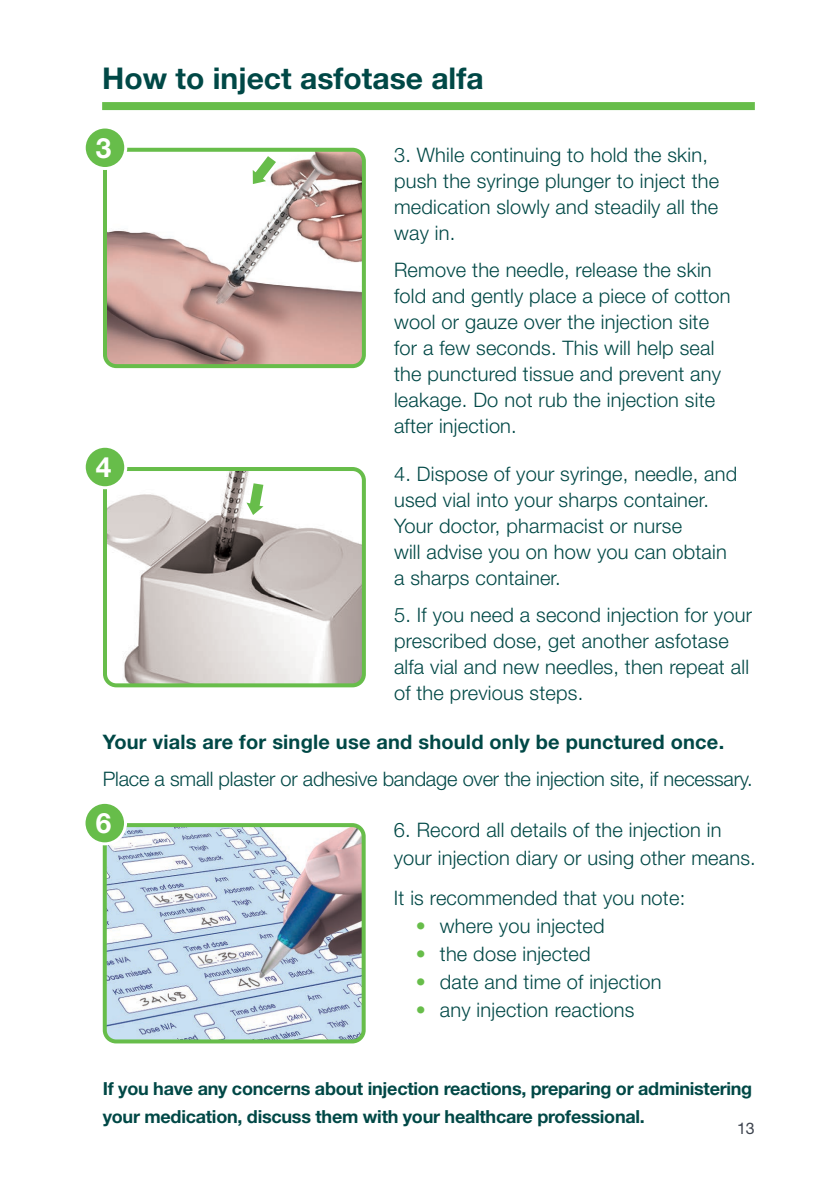
<style>
.page{position:relative;width:840px;height:1191px;background:#fff}
.page>*{position:absolute;margin:0;border:0;box-sizing:border-box;transform-origin:0 0}
.t1{font:700 30px "Helvetica Neue LT Std";color:#004846}
.t2{font:700 28px "Helvetica Neue LT Std";color:#fff}
.t3{font:300 20px/26px "Helvetica Neue LT Std";letter-spacing:.01em;color:#004846}
.t4{font:300 20px "Helvetica Neue LT Std";letter-spacing:-.01em;color:#004846}
.t5{font:700 20px "Helvetica Neue LT Std";letter-spacing:.01em;color:#004846}
.t6{font:700 18px/28px "Helvetica Neue LT Std";letter-spacing:-.015em;color:#004846}
.t7{font:16px "Helvetica Neue LT Std";color:#3e444f}
.s1{color:#67bd4a}
</style>
<div class="page">
<div style="left:102px;top:102px;width:652px;height:8px;background:#67bd4a"></div>
<img style="left:108px;top:828px;width:252px;height:210px">
<div style="left:103px;top:823px;width:262px;height:220px;border:4px solid #67bd4a;border-radius:11px"></div>
<div style="left:84px;top:802px;width:41px;height:42px;background:#67bd4a;border-radius:50%"></div>
<div style="left:82px;top:801px;width:45px;height:44px;border:3px solid #fff;border-radius:50%"></div>
<img style="left:108px;top:153px;width:252px;height:210px">
<svg style="left:252px;top:156px;width:24px;height:28px"></svg>
<div style="left:103px;top:148px;width:262px;height:220px;border:4px solid #67bd4a;border-radius:11px"></div>
<img style="left:108px;top:472px;width:255px;height:213px">
<svg style="left:246px;top:483px;width:17px;height:32px"></svg>
<div style="left:103px;top:467px;width:262px;height:220px;border:4px solid #67bd4a;border-radius:11px"></div>
<div style="left:84px;top:127px;width:42px;height:41px;background:#67bd4a;border-radius:50%"></div>
<div style="left:83px;top:125px;width:44px;height:45px;border:3px solid #fff;border-radius:50%"></div>
<div style="left:84px;top:446px;width:42px;height:42px;background:#67bd4a;border-radius:50%"></div>
<div style="left:83px;top:445px;width:44px;height:44px;border:3px solid #fff;border-radius:50%"></div>
<p class="t1" style="left:102px;top:60px;width:383px">How to inject asfotase alfa</p>
<p class="t2" style="left:96px;top:130px;width:17px">3</p>
<p class="t2" style="left:96px;top:450px;width:17px">4</p>
<p class="t3" style="left:394px;top:141px;width:326px">3. While continuing to hold the skin, push the syringe plunger to inject the medication slowly and steadily all the way in.</p>
<p class="t3" style="left:394px;top:256px;width:338px">Remove the needle, release the skin fold and gently place a piece of cotton wool or gauze over the injection site for a few seconds. This will help seal the punctured tissue and prevent any leakage. Do not rub the injection site after injection.</p>
<p class="t3" style="left:394px;top:460px;width:344px">4. Dispose of your syringe, needle, and used vial into your sharps container.<br>Your doctor, pharmacist or nurse<br>will advise you on how you can obtain a sharps container.</p>
<p class="t3" style="left:394px;top:602px;width:359px">5. If you need a second injection for your prescribed dose, get another asfotase alfa vial and new needles, then repeat all of the previous steps.</p>
<p class="t5" style="left:103px;top:729px;width:622px">Your vials are for single use and should only be punctured once.</p>
<p class="t4" style="left:103px;top:767px;width:651px">Place a small plaster or adhesive bandage over the injection site, if necessary.</p>
<p class="t2" style="left:96px;top:806px;width:17px">6</p>
<p class="t3" style="left:393px;top:816px;width:363px;line-height:28px">6. Record all details of the injection in your injection diary or using other means.</p>
<p class="t3" style="left:393px;top:884px;width:293px">It is recommended that you note:</p>
<p class="t3" style="left:415px;top:912px;width:190px"><span class="s1">•</span> where you injected</p>
<p class="t3" style="left:415px;top:940px;width:176px"><span class="s1">•</span> the dose injected</p>
<p class="t3" style="left:415px;top:968px;width:247px"><span class="s1">•</span> date and time of injection</p>
<p class="t3" style="left:415px;top:996px;width:220px"><span class="s1">•</span> any injection reactions</p>
<p class="t6" style="left:103px;top:1074px;width:650px">If you have any concerns about injection reactions, preparing or administering your medication, discuss them with your healthcare professional.</p>
<p class="t7" style="left:736px;top:1119px;width:19px">13</p>
</div>
